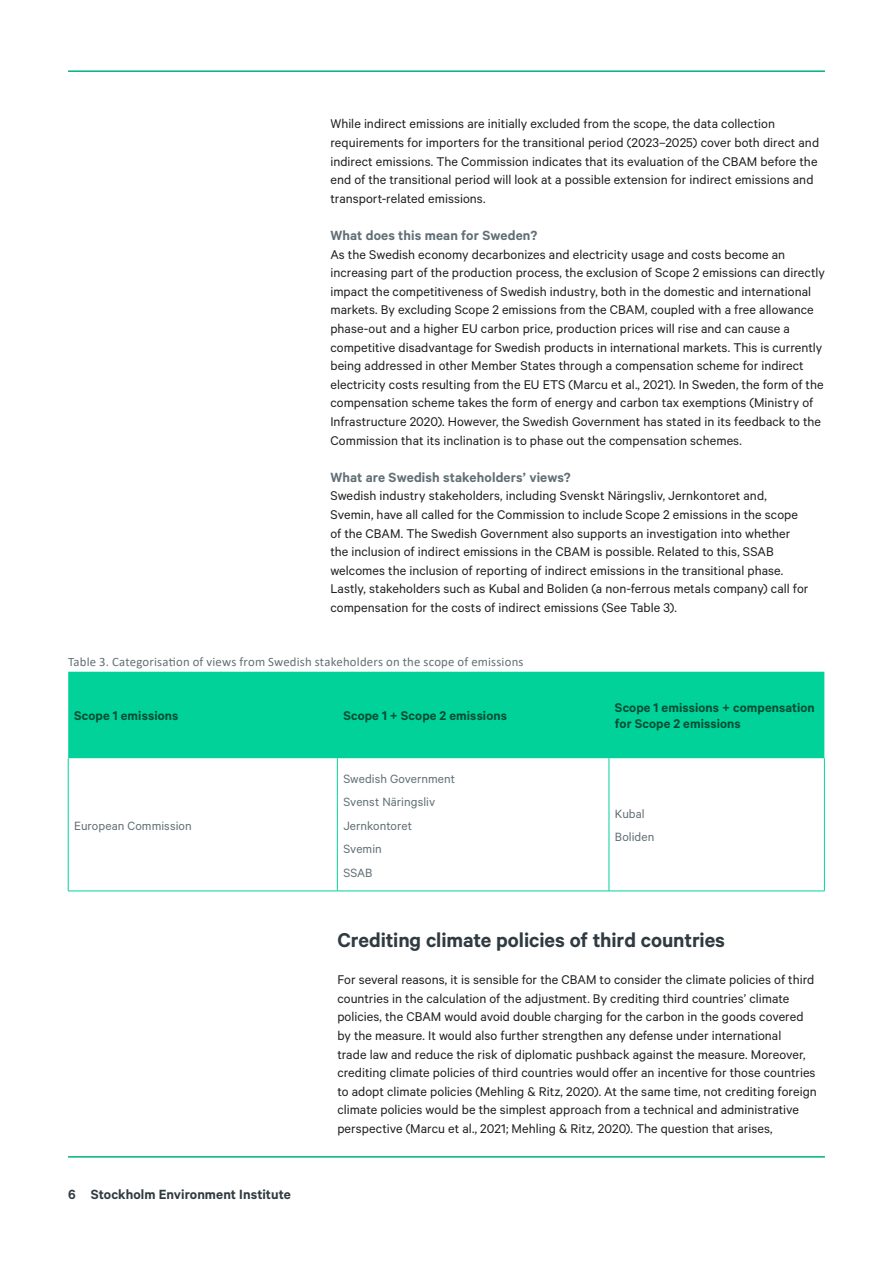
<style>
.page{position:relative;width:893px;height:1263px;background:#fff}
.page>*{position:absolute;margin:0;border:0;box-sizing:border-box;transform-origin:0 0}
.SR_Headling_level{font:600 22.5px "Calibre";letter-spacing:-.005em;color:#303b41}
.SR_Headling_level-2{font:600 15px "Calibre";letter-spacing:.01em;color:#617076}
.t1{font:600 15px "Calibre";letter-spacing:.005em;color:#303b41}
.Body_text{font:14.25px/18.6px "Calibre";letter-spacing:.005em;color:#231f20}
.Table_header_row{font:600 14.25px/15.8px "Calibre";letter-spacing:.005em;color:#004d33}
.Table_body{font:13.5px "Calibre";letter-spacing:.005em;color:#617076}
.Caption{font:12.75px "Calibri";letter-spacing:.015em;color:#617076}
</style>
<div class="page">
<hr style="left:68px;top:70px;width:757px;height:2px;background:#00b180">
<hr style="left:68px;top:1156px;width:757px;height:1px;background:#00b180">
<div style="left:68px;top:672px;width:756px;height:86px;background:#00d29a"></div>
<hr style="left:337px;top:758px;width:1px;height:133px;background:#00d29a">
<hr style="left:609px;top:758px;width:1px;height:133px;background:#00d29a">
<hr style="left:68px;top:758px;width:1px;height:133px;background:#00d29a">
<hr style="left:824px;top:758px;width:1px;height:133px;background:#00d29a">
<hr style="left:68px;top:891px;width:269px;height:1px;background:#00d29a">
<hr style="left:337px;top:891px;width:272px;height:1px;background:#00d29a">
<hr style="left:609px;top:891px;width:216px;height:1px;background:#00d29a">
<p class="Body_text" style="left:330px;top:114px;width:490px">While indirect emissions are initially excluded from the scope, the data collection requirements for importers for the transitional period (2023–2025) cover both direct and indirect emissions. The Commission indicates that its evaluation of the CBAM before the end of the transitional period will look at a possible extension for indirect emissions and transport-related emissions.</p>
<p class="SR_Headling_level-2" style="left:330px;top:226px;width:208px">What does this mean for Sweden?</p>
<p class="Body_text" style="left:330px;top:244px;width:496px">As the Swedish economy decarbonizes and electricity usage and costs become an increasing part of the production process, the exclusion of Scope 2 emissions can directly impact the competitiveness of Swedish industry, both in the domestic and international markets. By excluding Scope 2 emissions from the CBAM, coupled with a free allowance phase-out and a higher EU carbon price, production prices will rise and can cause a competitive disadvantage for Swedish products in international markets. This is currently being addressed in other Member States through a compensation scheme for indirect electricity costs resulting from the EU ETS (Marcu et al., 2021). In Sweden, the form of the compensation scheme takes the form of energy and carbon tax exemptions (Ministry of Infrastructure 2020). However, the Swedish Government has stated in its feedback to the Commission that its inclination is to phase out the compensation schemes.</p>
<p class="SR_Headling_level-2" style="left:330px;top:468px;width:242px">What are Swedish stakeholders’ views?</p>
<p class="Body_text" style="left:330px;top:486px;width:480px">Swedish industry stakeholders, including Svenskt Näringsliv, Jernkontoret and, Svemin, have all called for the Commission to include Scope 2 emissions in the scope of the CBAM. The Swedish Government also supports an investigation into whether the inclusion of indirect emissions in the CBAM is possible. Related to this, SSAB welcomes the inclusion of reporting of indirect emissions in the transitional phase.<br>Lastly, stakeholders such as Kubal and Boliden (a non-ferrous metals company) call for compensation for the costs of indirect emissions (See Table 3).</p>
<p class="Caption" style="left:68px;top:653px;width:457px">Table 3. Categorisation of views from Swedish stakeholders on the scope of emissions</p>
<p class="Table_header_row" style="left:74px;top:707px;width:106px">Scope 1 emissions</p>
<p class="Table_header_row" style="left:343px;top:707px;width:165px">Scope 1 + Scope 2 emissions</p>
<p class="Table_header_row" style="left:615px;top:700px;width:201px">Scope 1 emissions + compensation for Scope 2 emissions</p>
<p class="Table_body" style="left:74px;top:817px;width:119px">European Commission</p>
<p class="t1" style="left:68px;top:1186px;width:224px">6 Stockholm Environment Institute</p>
<p class="Table_body" style="left:343px;top:770px;width:113px">Swedish Government</p>
<p class="Table_body" style="left:343px;top:794px;width:93px">Svenst Näringsliv</p>
<p class="Table_body" style="left:343px;top:817px;width:70px">Jernkontoret</p>
<p class="Table_body" style="left:343px;top:841px;width:40px">Svemin</p>
<p class="Table_body" style="left:343px;top:864px;width:31px">SSAB</p>
<p class="Table_body" style="left:615px;top:806px;width:31px">Kubal</p>
<p class="Table_body" style="left:615px;top:829px;width:41px">Boliden</p>
<p class="SR_Headling_level" style="left:337px;top:926px;width:389px">Crediting climate policies of third countries</p>
<p class="Body_text" style="left:337px;top:970px;width:481px">For several reasons, it is sensible for the CBAM to consider the climate policies of third countries in the calculation of the adjustment. By crediting third countries’ climate policies, the CBAM would avoid double charging for the carbon in the goods covered by the measure. It would also further strengthen any defense under international<br>trade law and reduce the risk of diplomatic pushback against the measure. Moreover, crediting climate policies of third countries would offer an incentive for those countries to adopt climate policies (Mehling &amp; Ritz, 2020). At the same time, not crediting foreign climate policies would be the simplest approach from a technical and administrative perspective (Marcu et al., 2021; Mehling &amp; Ritz, 2020). The question that arises,</p>
</div>
